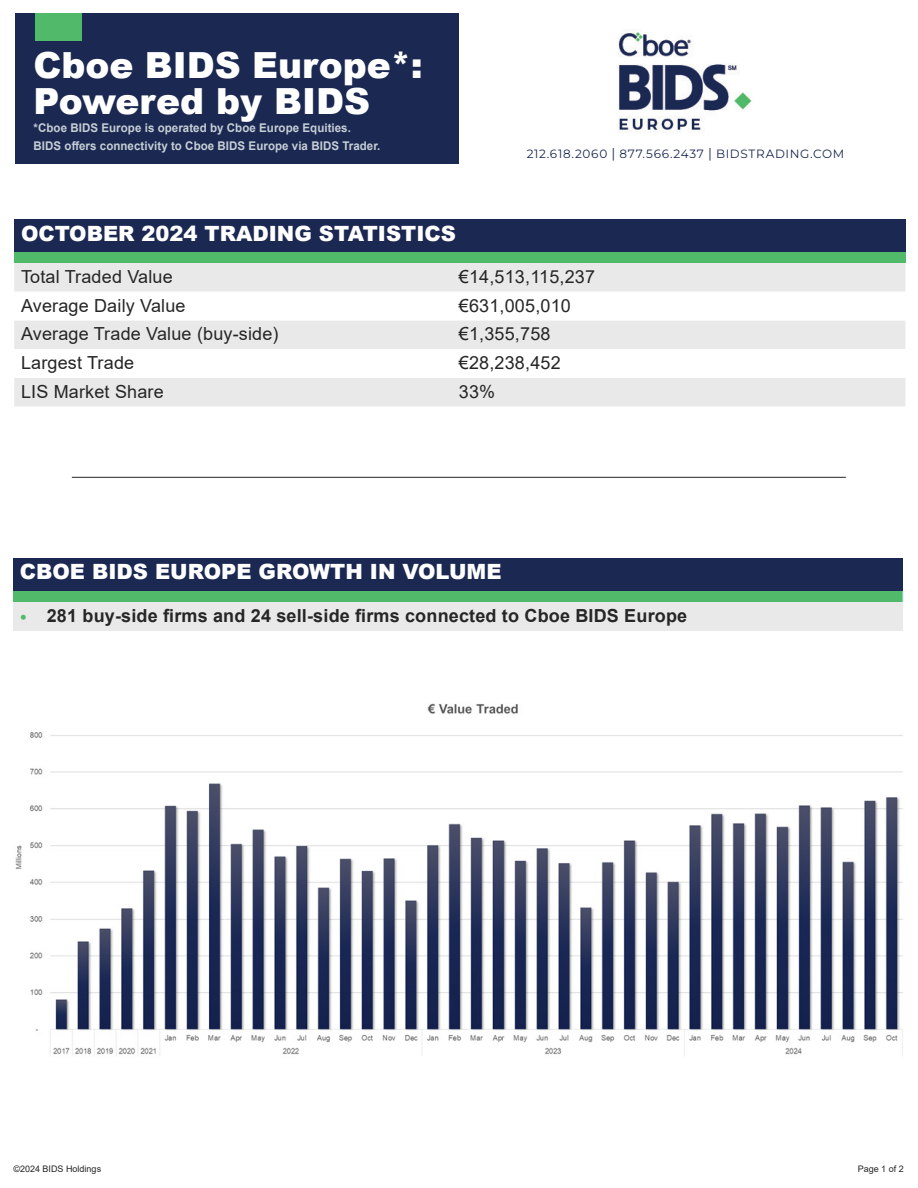
<style>
.page{position:relative;width:918px;height:1188px;background:#fff}
.page>*{position:absolute;margin:0;border:0;box-sizing:border-box;transform-origin:0 0}
.t1{font:900 36px "Arial";color:#fff}
.t2{font:900 21px "Arial";color:#fff}
.t3{font:18px "Arial";letter-spacing:.01em;color:#262626}
.t4{font:700 18px "Arial";letter-spacing:.01em;color:#262626}
.t5{font:700 12px/18px "Arial";letter-spacing:.005em;color:#c6cfd5;scale:.96 1}
.t6{font:12px "Montserrat";letter-spacing:.055em;color:#1b2852}
.t7{font:9px "Arial";color:#262626}
.s1{font-size:13.5px}
.s2{font-family:"Cambria";font-size:16.5px;color:#50ba6a}
</style>
<div class="page">
<div style="left:15px;top:14px;width:444px;height:150px;background:#1b2852"></div>
<div style="left:36px;top:14px;width:46px;height:27px;background:#50ba6a"></div>
<img style="left:618px;top:30px;width:134px;height:103px">
<div style="left:14px;top:219px;width:891px;height:34px;background:#1b2852"></div>
<div style="left:14px;top:253px;width:891px;height:10px;background:#50ba6a"></div>
<div style="left:14px;top:263px;width:891px;height:143px;background:#e9e9e9"></div>
<svg style="left:14px;top:292px;width:891px;height:86px"></svg>
<hr style="left:72px;top:477px;width:774px;height:1px;background:#262626">
<img style="left:15px;top:703px;width:888px;height:353px">
<div style="left:13px;top:558px;width:890px;height:34px;background:#1b2852"></div>
<div style="left:13px;top:592px;width:890px;height:10px;background:#50ba6a"></div>
<div style="left:13px;top:602px;width:890px;height:28px;background:#e9e9e9"></div>
<p class="t1" style="left:34px;top:39px;width:391px">Cboe BIDS Europe*:</p>
<p class="t1" style="left:34px;top:75px;width:338px">Powered by BIDS</p>
<p class="t5" style="left:34px;top:119px;width:363px">*Cboe BIDS Europe is operated by Cboe Europe Equities.<br>BIDS offers connectivity to Cboe BIDS Europe via BIDS Trader.</p>
<p class="t6" style="left:527px;top:146px;width:319px">212.618.2060 <span class="s1">|</span> 877.566.2437 <span class="s1">|</span> BIDSTRADING.COM</p>
<p class="t2" style="left:21px;top:218px;width:437px">OCTOBER 2024 TRADING STATISTICS</p>
<p class="t3" style="left:21px;top:264px;width:153px">Total Traded Value</p>
<p class="t3" style="left:459px;top:264px;width:138px">€14,513,115,237</p>
<p class="t3" style="left:21px;top:293px;width:166px">Average Daily Value</p>
<p class="t3" style="left:459px;top:293px;width:114px">€631,005,010</p>
<p class="t3" style="left:21px;top:322px;width:259px">Average Trade Value (buy-side)</p>
<p class="t3" style="left:459px;top:322px;width:93px">€1,355,758</p>
<p class="t3" style="left:21px;top:350px;width:115px">Largest Trade</p>
<p class="t3" style="left:459px;top:350px;width:103px">€28,238,452</p>
<p class="t3" style="left:21px;top:379px;width:144px">LIS Market Share</p>
<p class="t3" style="left:459px;top:379px;width:38px">33%</p>
<p class="t2" style="left:20px;top:557px;width:483px">CBOE BIDS EUROPE GROWTH IN VOLUME</p>
<p class="t4" style="left:20px;top:603px;width:669px"><span class="s2">•</span> 281 buy-side firms and 24 sell-side firms connected to Cboe BIDS Europe</p>
<p class="t7" style="left:14px;top:1163px;width:89px">©2024 BIDS Holdings</p>
<p class="t7" style="left:858px;top:1163px;width:48px">Page 1 of 2</p>
</div>
